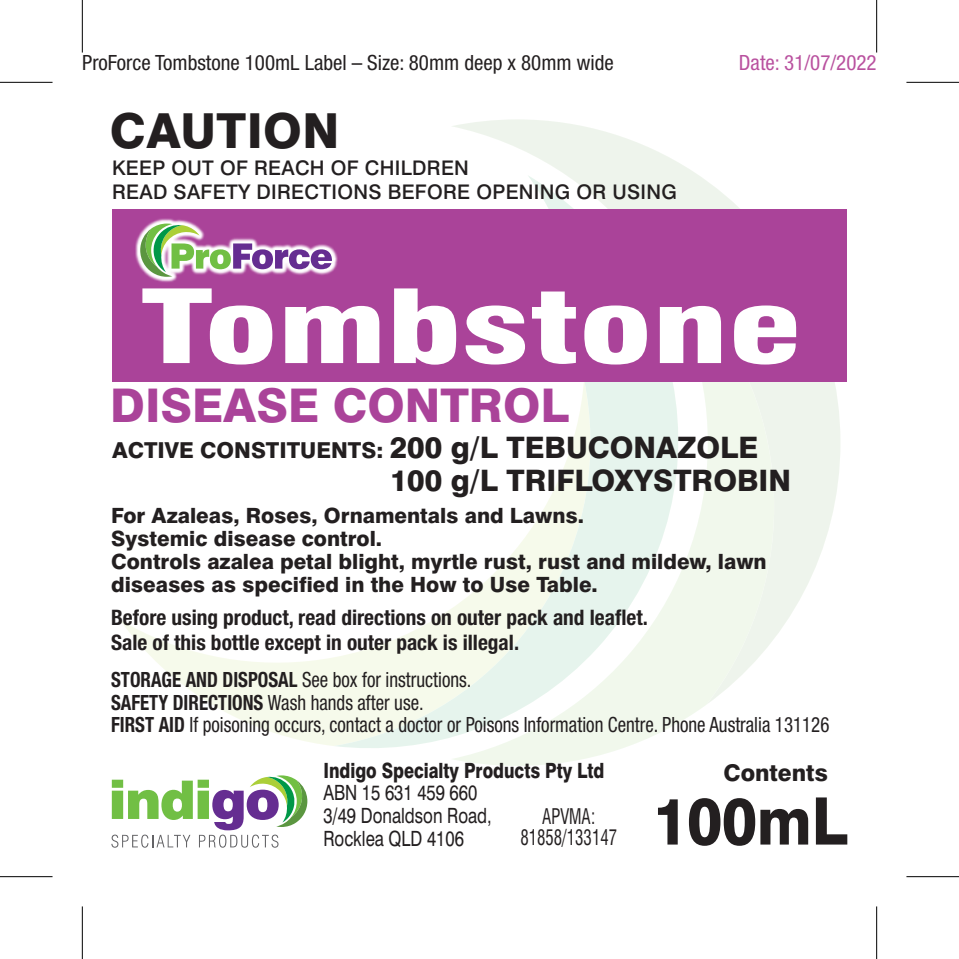
<style>
.page{position:relative;width:959px;height:959px;background:#fff}
.page>*{position:absolute;margin:0;border:0;box-sizing:border-box;transform-origin:0 0}
.t1{font:900 condensed 99.05px "Swiss 721 BT";letter-spacing:-.005em;color:#fff;scale:1.5 1}
.t2{font:800 65.45px "Swiss 721 BT";color:#231f20;scale:.9 1}
.t3{font:800 48.3px "Swiss 721 BT";letter-spacing:.01em;color:#231f20}
.t4{font:800 46.55px "Swiss 721 BT";color:#aa4399}
.t5{font:800 29.4px "Swiss 721 BT";color:#231f20}
.t6{font:800 23.1px "Swiss 721 BT";color:#231f20}
.t7{font:800 22.05px "Swiss 721 BT";color:#231f20}
.t8{font:700 condensed 21.35px/25.6px "Helvetica Neue";color:#231f20}
.t9{font:condensed 21px/22.8px "Helvetica Neue";color:#231f20;scale:.9 1}
.t10{font:800 21px/22.8px "Swiss 721 BT";color:#231f20}
.t11{font:condensed 21px "Helvetica Neue";color:#231f20}
.t12{font:21px/22.8px "Swiss 721 BT";color:#231f20;scale:.8 1}
.t13{font:800 21px "Swiss 721 BT";color:#231f20;scale:.8 1}
.t14{font:condensed 21px/21px "Swiss 721 BT";color:#231f20;text-align:center;scale:.8 1}
.t15{font:condensed 21px "Helvetica Neue";color:#b9519f}
.t16{font:500 19.95px/24.2px "Swiss 721 BT";letter-spacing:.015em;color:#231f20}
.s1{font-size:29.4px}
.s2{font-weight:700}
</style>
<div class="page">
<svg style="left:453px;top:704px;width:254px;height:61px"></svg>
<svg style="left:452px;top:119px;width:388px;height:585px;fill:#f1f8ec"></svg>
<svg style="left:119px;top:381px;width:214px;height:364px"></svg>
<svg style="left:333px;top:175px;width:360px;height:582px"></svg>
<div style="left:112px;top:209px;width:734px;height:172px;background:#aa4399"></div>
<svg style="left:111px;top:775px;width:196px;height:72px"></svg>
<svg style="left:135px;top:218px;width:202px;height:65px"></svg>
<svg style="left:140px;top:223px;width:192px;height:54px"></svg>
<svg style="left:0;top:81px;width:52px;height:1px"></svg>
<svg style="left:906px;top:81px;width:52px;height:1px"></svg>
<svg style="left:0;top:877px;width:52px;height:1px"></svg>
<svg style="left:906px;top:877px;width:52px;height:1px"></svg>
<svg style="left:81px;top:0;width:1px;height:53px"></svg>
<svg style="left:81px;top:906px;width:1px;height:52px"></svg>
<svg style="left:877px;top:0;width:1px;height:53px"></svg>
<svg style="left:877px;top:906px;width:1px;height:52px"></svg>
<hr style="left:0;top:82px;width:52px;height:1px;background:#000">
<hr style="left:906px;top:82px;width:52px;height:1px;background:#000">
<hr style="left:0;top:875px;width:52px;height:2px;background:#000">
<hr style="left:906px;top:875px;width:52px;height:2px;background:#000">
<hr style="left:82px;top:0;width:1px;height:53px;background:#000">
<hr style="left:82px;top:906px;width:1px;height:52px;background:#000">
<hr style="left:875px;top:0;width:2px;height:53px;background:#000">
<hr style="left:875px;top:906px;width:2px;height:52px;background:#000">
<p class="t11" style="left:82px;top:50px;width:532px">ProForce Tombstone 100mL Label – Size: 80mm deep x 80mm wide</p>
<p class="t15" style="left:738px;top:50px;width:139px">Date: 31/07/2022</p>
<h3 class="t3" style="left:110px;top:101px;width:231px">CAUTION</h3>
<p class="t16" style="left:112px;top:155px;width:566px">KEEP OUT OF REACH OF CHILDREN<br>READ SAFETY DIRECTIONS BEFORE OPENING OR USING</p>
<h1 class="t1" style="left:141px;top:267px;width:442px">Tombstone</h1>
<h3 class="t4" style="left:110px;top:376px;width:460px">DISEASE CONTROL</h3>
<p class="t7" style="left:112px;top:437px;width:647px">ACTIVE CONSTITUENTS: <span class="s1">200 g/L TEBUCONAZOLE</span></p>
<h3 class="t5" style="left:390px;top:462px;width:402px">100 g/L TRIFLOXYSTROBIN</h3>
<p class="t10" style="left:111px;top:504px;width:657px">For Azaleas, Roses, Ornamentals and Lawns.<br>Systemic disease control.<br>Controls azalea petal blight, myrtle rust, rust and mildew, lawn diseases as specified in the How to Use Table.</p>
<p class="t8" style="left:111px;top:604px;width:538px">Before using product, read directions on outer pack and leaflet.<br>Sale of this bottle except in outer pack is illegal.</p>
<p class="t9" style="left:111px;top:667px;width:799px"><span class="s2">STORAGE AND DISPOSAL</span> See box for instructions.<br><span class="s2">SAFETY DIRECTIONS</span> Wash hands after use.<br><span class="s2">FIRST AID</span> If poisoning occurs, contact a doctor or Poisons Information Centre. Phone Australia 131126</p>
<p class="t13" style="left:323px;top:757px;width:353px">Indigo Specialty Products Pty Ltd</p>
<p class="t12" style="left:323px;top:781px;width:212px">ABN 15 631 459 660<br>3/49 Donaldson Road,<br>Rocklea QLD 4106</p>
<p class="t6" style="left:723px;top:758px;width:106px">Contents</p>
<p class="t14" style="left:520px;top:805px;width:122px">APVMA:<br>81858/133147</p>
<h2 class="t2" style="left:652px;top:781px;width:218px">100mL</h2>
</div>
